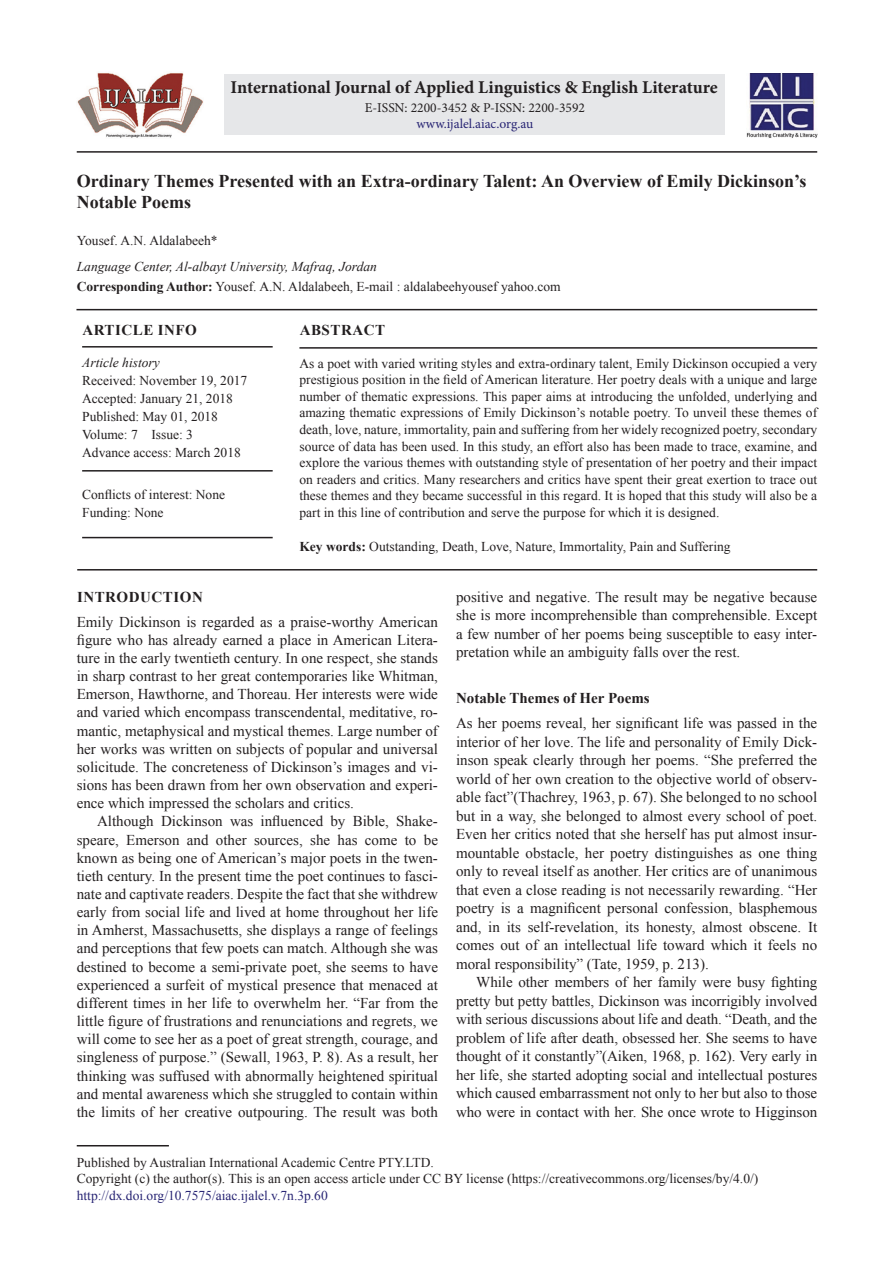
<style>
.page{position:relative;width:894px;height:1263px;background:#fff}
.page>*{position:absolute;margin:0;border:0;box-sizing:border-box;transform-origin:0 0}
.AT{font:700 18px/21px "Times New Roman";color:#231f20}
.J_Name{font:700 18px "Minion Pro";color:#231f20}
.TX{font:15px/18.1px "Times New Roman";color:#231f20;text-align:justify}
.TXFL{font:15px/18.5px "Times New Roman";color:#231f20;text-align:justify}
.ART_INFO{font:700 15px "Times New Roman";letter-spacing:.02em;color:#231f20}
.ART_INFO-2{font:700 15px "Times New Roman";color:#231f20}
.ABSH{font:700 15px "Times New Roman";letter-spacing:.035em;color:#231f20}
.ABS{font:13.5px/16.5px "Times New Roman";color:#231f20;text-align:justify}
.PUB_Details{font:13.5px/16.5px "Times New Roman";color:#231f20}
.HIS{font:13.5px/18px "Times New Roman";color:#231f20}
.ADD{font:13.5px "Times New Roman";color:#231f20}
.KWD{font:13.5px "Times New Roman";color:#231f20}
.AFF{font:italic 13.5px "Times New Roman";color:#231f20}
.HIS_1{font:13.5px/18px "Times New Roman";color:#231f20}
.ISSN_Num{font:13.5px "Minion Pro";color:#231f20}
.AU{font:13.5px "Times New Roman";color:#231f20}
.ISSN_Web{font:13.5px "Minion Pro";color:#282574}
.s1{font-weight:700}
.s2{color:#282574}
.s3{font-style:italic}
</style>
<div class="page">
<hr style="left:77px;top:151px;width:739px;height:2px;background:#231f20">
<hr style="left:76px;top:309px;width:740px;height:1px;background:#231f20">
<hr style="left:299px;top:347px;width:517px;height:2px;background:#231f20">
<hr style="left:77px;top:569px;width:739px;height:1px;background:#231f20">
<hr style="left:77px;top:1145px;width:92px;height:1px;background:#231f20">
<div style="left:224px;top:74px;width:501px;height:60px;background:#e6e7e9"></div>
<img style="left:746px;top:73px;width:70px;height:65px">
<img style="left:77px;top:73px;width:126px;height:65px">
<hr style="left:82px;top:346px;width:190px;height:1px;background:#231f20">
<hr style="left:82px;top:470px;width:190px;height:1px;background:#231f20">
<hr style="left:82px;top:537px;width:190px;height:1px;background:#231f20">
<p class="J_Name" style="left:230px;top:75px;width:488px">International Journal of Applied Linguistics &amp; English Literature</p>
<p class="ISSN_Num" style="left:364px;top:98px;width:222px">E-ISSN: 2200-3452 &amp; P-ISSN: 2200-3592</p>
<p class="ISSN_Web" style="left:416px;top:115px;width:118px">www.ijalel.aiac.org.au</p>
<p class="AT" style="left:77px;top:170px;width:731px">Ordinary Themes Presented with an Extra-ordinary Talent: An Overview of Emily Dickinson’s<br>Notable Poems</p>
<p class="AU" style="left:77px;top:231px;width:142px">Yousef. A.N. Aldalabeeh*</p>
<p class="AFF" style="left:77px;top:257px;width:301px">Language Center, Al-albayt University, Mafraq, Jordan</p>
<p class="ADD" style="left:77px;top:277px;width:485px"><span class="s1">Corresponding Author:</span> Yousef. A.N. Aldalabeeh, E-mail : aldalabeehyousef yahoo.com</p>
<p class="ABSH" style="left:299px;top:319px;width:87px">ABSTRACT</p>
<p class="ABS" style="left:299px;top:355px;width:519px">As a poet with varied writing styles and extra-ordinary talent, Emily Dickinson occupied a very prestigious position in the field of American literature. Her poetry deals with a unique and large number of thematic expressions. This paper aims at introducing the unfolded, underlying and amazing thematic expressions of Emily Dickinson’s notable poetry. To unveil these themes of death, love, nature, immortality, pain and suffering from her widely recognized poetry, secondary source of data has been used. In this study, an effort also has been made to trace, examine, and explore the various themes with outstanding style of presentation of her poetry and their impact on readers and critics. Many researchers and critics have spent their great exertion to trace out these themes and they became successful in this regard. It is hoped that this study will also be a part in this line of contribution and serve the purpose for which it is designed.</p>
<p class="KWD" style="left:299px;top:537px;width:432px"><span class="s1">Key words:</span> Outstanding, Death, Love, Nature, Immortality, Pain and Suffering</p>
<h1 class="ART_INFO" style="left:77px;top:586px;width:127px">INTRODUCTION</h1>
<p class="TXFL" style="left:77px;top:612px;width:362px">Emily Dickinson is regarded as a praise-worthy American figure who has already earned a place in American Litera&shy;ture in the early twentieth century. In one respect, she stands in sharp contrast to her great contemporaries like Whitman, Emerson, Hawthorne, and Thoreau. Her interests were wide and varied which encompass transcendental, meditative, ro&shy;mantic, metaphysical and mystical themes. Large number of her works was written on subjects of popular and universal solicitude. The concreteness of Dickinson’s images and vi&shy;sions has been drawn from her own observation and experi&shy;ence which impressed the scholars and critics.</p>
<p class="TX" style="left:77px;top:811px;width:362px;text-indent:20px">Although Dickinson was influenced by Bible, Shake&shy;speare, Emerson and other sources, she has come to be known as being one of American’s major poets in the twen&shy;tieth century. In the present time the poet continues to fasci&shy;nate and captivate readers. Despite the fact that she withdrew early from social life and lived at home throughout her life in Amherst, Massachusetts, she displays a range of feelings and perceptions that few poets can match. Although she was destined to become a semi-private poet, she seems to have experienced a surfeit of mystical presence that menaced at different times in her life to overwhelm her. “Far from the little figure of frustrations and renunciations and regrets, we will come to see her as a poet of great strength, courage, and singleness of purpose.” (Sewall, 1963, P. 8). As a result, her thinking was suffused with abnormally heightened spiritual and mental awareness which she struggled to contain within the limits of her creative outpouring. The result was both</p>
<p class="PUB_Details" style="left:77px;top:1153px;width:682px">Published by Australian International Academic Centre PTY.LTD.<br>Copyright (c) the author(s). This is an open access article under CC BY license (https://creativecommons.org/licenses/by/4.0/) <span class="s2">http://dx.doi.org/10.7575/aiac.ijalel.v.7n.3p.60</span></p>
<p class="ART_INFO" style="left:82px;top:319px;width:116px">ARTICLE INFO</p>
<p class="HIS" style="left:82px;top:353px;width:166px"><span class="s3">Article history<br></span>Received: November 19, 2017<br>Accepted: January 21, 2018<br>Published: May 01, 2018<br>Volume: 7 Issue: 3<br>Advance access: March 2018</p>
<p class="HIS_1" style="left:82px;top:484px;width:144px">Conflicts of interest: None<br>Funding: None</p>
<p class="TX" style="left:456px;top:587px;width:362px">positive and negative. The result may be negative because she is more incomprehensible than comprehensible. Except a few number of her poems being susceptible to easy inter&shy;pretation while an ambiguity falls over the rest.</p>
<h2 class="ART_INFO-2" style="left:456px;top:687px;width:195px">Notable Themes of Her Poems</h2>
<p class="TXFL" style="left:456px;top:713px;width:362px">As her poems reveal, her significant life was passed in the interior of her love. The life and personality of Emily Dick&shy;inson speak clearly through her poems. “She preferred the world of her own creation to the objective world of observ&shy;able fact”(Thachrey, 1963, p. 67). She belonged to no school but in a way, she belonged to almost every school of poet.<br>Even her critics noted that she herself has put almost insur&shy;mountable obstacle, her poetry distinguishes as one thing only to reveal itself as another. Her critics are of unanimous that even a close reading is not necessarily rewarding. “Her poetry is a magnificent personal confession, blasphemous and, in its self-revelation, its honesty, almost obscene. It comes out of an intellectual life toward which it feels no moral responsibility” (Tate, 1959, p. 213).</p>
<p class="TX" style="left:456px;top:972px;width:363px;text-indent:20px">While other members of her family were busy fighting pretty but petty battles, Dickinson was incorrigibly involved with serious discussions about life and death. “Death, and the problem of life after death, obsessed her. She seems to have thought of it constantly”(Aiken, 1968, p. 162). Very early in her life, she started adopting social and intellectual postures which caused embarrassment not only to her but also to those who were in contact with her. She once wrote to Higginson</p>
</div>
